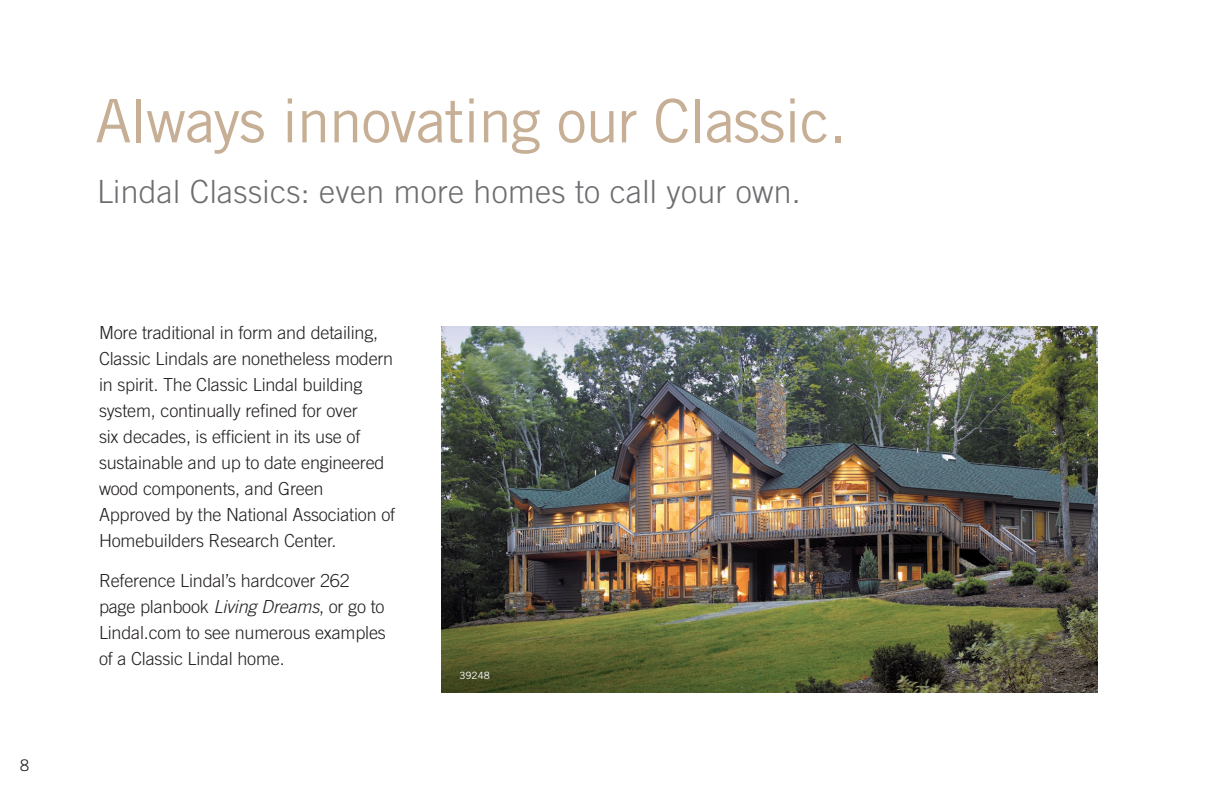
<style>
.page{position:relative;width:1224px;height:792px;background:#fff}
.page>*{position:absolute;margin:0;border:0;box-sizing:border-box;transform-origin:0 0}
.Title_-_large{font:60px "Trade Gothic LT Std";letter-spacing:-.02em;color:#c7af96}
.Title_-_small{font:300 32px "Trade Gothic LT Std";letter-spacing:.01em;color:#6c6d70}
.Body{font:300 18px/26px "Trade Gothic LT Std";letter-spacing:-.01em;color:#231f20}
.t1{font:300 16px "Trade Gothic LT Std";color:#231f20}
.House_State___WHITE{font:10px "Trade Gothic LT Std";color:#fff}
.s1{font-style:italic}
</style>
<div class="page">
<img style="left:442px;top:326px;width:656px;height:367px">
<p class="t1" style="left:20px;top:755px;width:10px">8</p>
<p class="Title_-_large" style="left:95px;top:85px;width:753px">Always innovating our Classic.</p>
<p class="Title_-_small" style="left:97px;top:173px;width:705px">Lindal Classics: even more homes to call your own.</p>
<p class="Body" style="left:99px;top:319px;width:298px">More traditional in form and detailing, Classic Lindals are nonetheless modern in spirit. The Classic Lindal building system, continually refined for over<br>six decades, is efficient in its use of sustainable and up to date engineered wood components, and Green Approved by the National Association of Homebuilders Research Center.</p>
<p class="Body" style="left:99px;top:568px;width:288px">Reference Lindal’s hardcover 262 page planbook <span class="s1">Living Dreams</span>, or go to Lindal.com to see numerous examples of a Classic Lindal home.</p>
<p class="House_State___WHITE" style="left:459px;top:670px;width:32px">39248</p>
</div>
